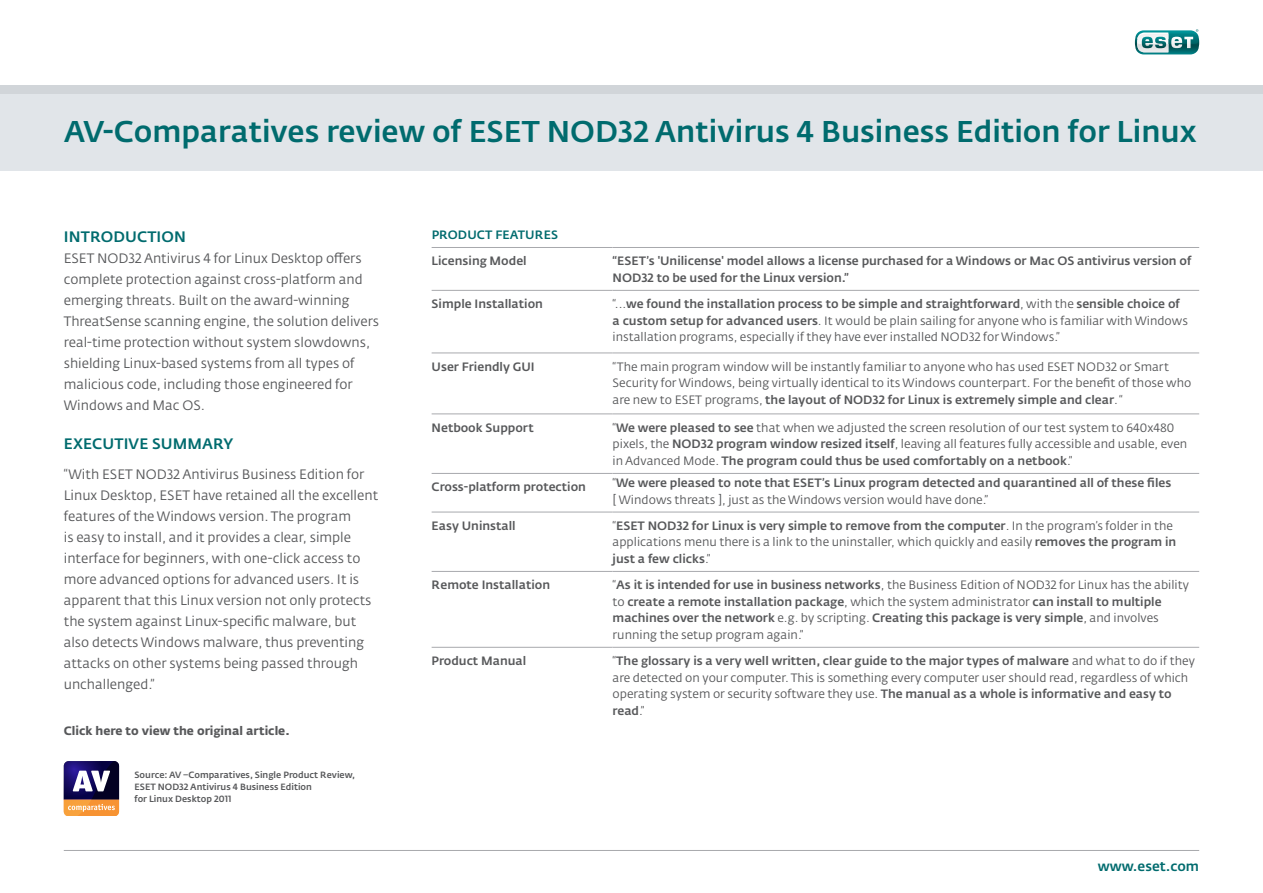
<style>
.page{position:relative;width:1263px;height:893px;background:#fff}
.page>*{position:absolute;margin:0;border:0;box-sizing:border-box;transform-origin:0 0}
.t1{font:500 29.7px "Fedra Sans Alt Pro";color:#006b6e}
.t2{font:500 15px "Fedra Sans Alt Pro";letter-spacing:.01em;color:#006b6e}
.t3{font:13.5px/21px "Fedra Sans Alt Pro";color:#57585a}
.t4{font:500 13.5px "Fedra Sans Alt Pro";color:#006b6e}
.t5{font:12px/16.5px "Fedra Sans Alt Pro";color:#57585a}
.t6{font:500 12px/16.5px "Fedra Sans Alt Pro";color:#57585a}
.t7{font:700 12px "Fedra Sans Alt Pro";color:#57585a}
.t8{font:500 12px "Fedra Sans Alt Pro";letter-spacing:.01em;color:#006b6e}
.t9{font:500 9px/12px "Fedra Sans Alt Pro";color:#57585a}
.s1{font-weight:500}
.s2{font-weight:400}
</style>
<div class="page">
<div style="left:0;top:85px;width:1263px;height:85px;background:#e1e5e9"></div>
<svg style="left:1135px;top:29px;width:64px;height:25px"></svg>
<hr style="left:64px;top:850px;width:1135px;height:1px;background:#a8a9ad">
<hr style="left:432px;top:290px;width:181px;height:1px;background:#a8a9ad">
<hr style="left:613px;top:290px;width:586px;height:1px;background:#a8a9ad">
<hr style="left:432px;top:353px;width:181px;height:1px;background:#a8a9ad">
<hr style="left:613px;top:353px;width:586px;height:1px;background:#a8a9ad">
<hr style="left:432px;top:414px;width:181px;height:1px;background:#a8a9ad">
<hr style="left:613px;top:414px;width:586px;height:1px;background:#a8a9ad">
<hr style="left:432px;top:473px;width:181px;height:1px;background:#a8a9ad">
<hr style="left:613px;top:473px;width:586px;height:1px;background:#a8a9ad">
<hr style="left:432px;top:247px;width:181px;height:1px;background:#a8a9ad">
<hr style="left:613px;top:247px;width:586px;height:1px;background:#a8a9ad">
<hr style="left:432px;top:512px;width:181px;height:1px;background:#a8a9ad">
<hr style="left:613px;top:512px;width:586px;height:1px;background:#a8a9ad">
<hr style="left:432px;top:571px;width:181px;height:1px;background:#a8a9ad">
<hr style="left:613px;top:571px;width:586px;height:1px;background:#a8a9ad">
<hr style="left:432px;top:647px;width:181px;height:1px;background:#a8a9ad">
<hr style="left:613px;top:647px;width:586px;height:1px;background:#a8a9ad">
<svg style="left:64px;top:761px;width:55px;height:54px"></svg>
<div style="left:0;top:85px;width:1263px;height:9px;background:#d1d5d9"></div>
<h1 class="t1" style="left:64px;top:113px;width:507px">AV-Comparatives review of ESET NOD</h1>
<h1 class="t1" style="left:618px;top:113px;width:580px">32 Antivirus 4 Business Edition for Linux</h1>
<p class="t2" style="left:64px;top:227px;width:124px">Introduction</p>
<p class="t3" style="left:64px;top:248px;width:317px">ESET NOD32 Antivirus 4 for Linux Desktop offers complete protection against cross-platform and emerging threats. Built on the award-winning ThreatSense scanning engine, the solution delivers real-time protection without system slowdowns, shielding Linux-based systems from all types of malicious code, including those engineered for Windows and Mac OS.</p>
<p class="t2" style="left:64px;top:434px;width:171px">Executive Summary</p>
<p class="t3" style="left:64px;top:463px;width:316px">“With ESET NOD32 Antivirus Business Edition for Linux Desktop, ESET have retained all the excellent features of the Windows version. The program<br>is easy to install, and it provides a clear, simple interface for beginners, with one-click access to more advanced options for advanced users. It is apparent that this Linux version not only protects the system against Linux-specific malware, but also detects Windows malware, thus preventing attacks on other systems being passed through unchallenged.”</p>
<p class="t7" style="left:64px;top:724px;width:227px">Click here to view the original article.</p>
<p class="t9" style="left:134px;top:769px;width:222px">Source: AV –Comparatives, Single Product Review,<br>ESET NOD</p>
<p class="t9" style="left:134px;top:781px;width:179px;text-indent:45px">32 Antivirus 4 Business Edition for Linux Desktop 2011</p>
<p class="t8" style="left:432px;top:227px;width:120px">Product Features</p>
<p class="t6" style="left:432px;top:253px;width:97px">Licensing Model</p>
<p class="t6" style="left:613px;top:253px;width:580px">“ESET’s 'U nilicense' model allows a license purchased for a Windows or Mac OS antivirus version of<br>NOD</p>
<p class="t6" style="left:641px;top:269px;width:209px">32 to be used for the Linux version.”</p>
<p class="t6" style="left:432px;top:296px;width:113px">Simple Installation</p>
<p class="t5" style="left:613px;top:296px;width:577px">“...<span class="s1">we found the installation process to be simple and straightforward</span>, with the <span class="s1">sensible choice of a custom setup for advanced users</span>. It would be plain sailing for anyone who is familiar with Windows installation programs, especially if they have ever installed NOD32 for Windows.”</p>
<p class="t6" style="left:432px;top:358px;width:105px">User Friendly GU I</p>
<p class="t5" style="left:613px;top:358px;width:580px">“The main program window will be instantly familiar to anyone who has used ESET NOD32 or Smart<br>Security for Windows, being virtually identical to its Windows counterpart. For the benefit of those who are new to ESET programs, <span class="s1">the layout of NOD</span></p>
<p class="t6" style="left:872px;top:391px;width:252px">32 for Linux is extremely simple and clear<span class="s2">. “</span></p>
<p class="t6" style="left:432px;top:419px;width:104px">Netbook Support</p>
<p class="t5" style="left:613px;top:419px;width:563px">“<span class="s1">We were pleased to see</span> that when we adjusted the screen resolution of our test system to 640x480 pixels, the <span class="s1">NOD</span></p>
<p class="t6" style="left:613px;top:436px;width:576px;text-indent:88px">32 program window resized itself<span class="s2">, leaving all features fully accessible and usable, even in Advanced Mode.</span> The program could thus be used comfortably on a netbook<span class="s2">.”</span></p>
<p class="t6" style="left:432px;top:479px;width:156px">Cross-platform protection</p>
<p class="t6" style="left:613px;top:475px;width:560px"><span class="s2">“</span>We were pleased to note that ESET’s Linux program detected and quarantined all of these files <span class="s2">[ Windows threats ], just as the Windows version would have done.”</span></p>
<p class="t6" style="left:432px;top:517px;width:86px">Easy U ninstall</p>
<p class="t6" style="left:613px;top:517px;width:46px"><span class="s2">“</span>ESET NOD</p>
<p class="t5" style="left:613px;top:517px;width:565px;text-indent:64px"><span class="s1">32 for Linux is very simple to remove from the computer</span>. In the program’s folder in the applications menu there is a link to the uninstaller, which quickly and easily <span class="s1">removes the program in just a few clicks</span>.”</p>
<p class="t6" style="left:432px;top:577px;width:120px">Remote Installation</p>
<p class="t6" style="left:613px;top:577px;width:578px"><span class="s2">“</span>As it is intended for use in business networks<span class="s2">, the Business Edition of NOD32 for Linux has the ability to</span> create a remote installation package<span class="s2">, which the system administrator</span> can install to multiple machines over the network <span class="s2">e.g. by scripting.</span> Creating this package is very simple<span class="s2">, and involves running the setup program again.”</span></p>
<p class="t6" style="left:432px;top:653px;width:96px">Product Manual</p>
<p class="t5" style="left:613px;top:653px;width:584px">“<span class="s1">The glossary is a very well written, clear guide to the major types of malware</span> and what to do if they are detected on your computer. This is something every computer user should read, regardless of which operating system or security software they use. <span class="s1">The manual as a whole is informative and easy to read</span>.”</p>
<p class="t4" style="left:1098px;top:858px;width:103px">www.eset.com</p>
</div>
